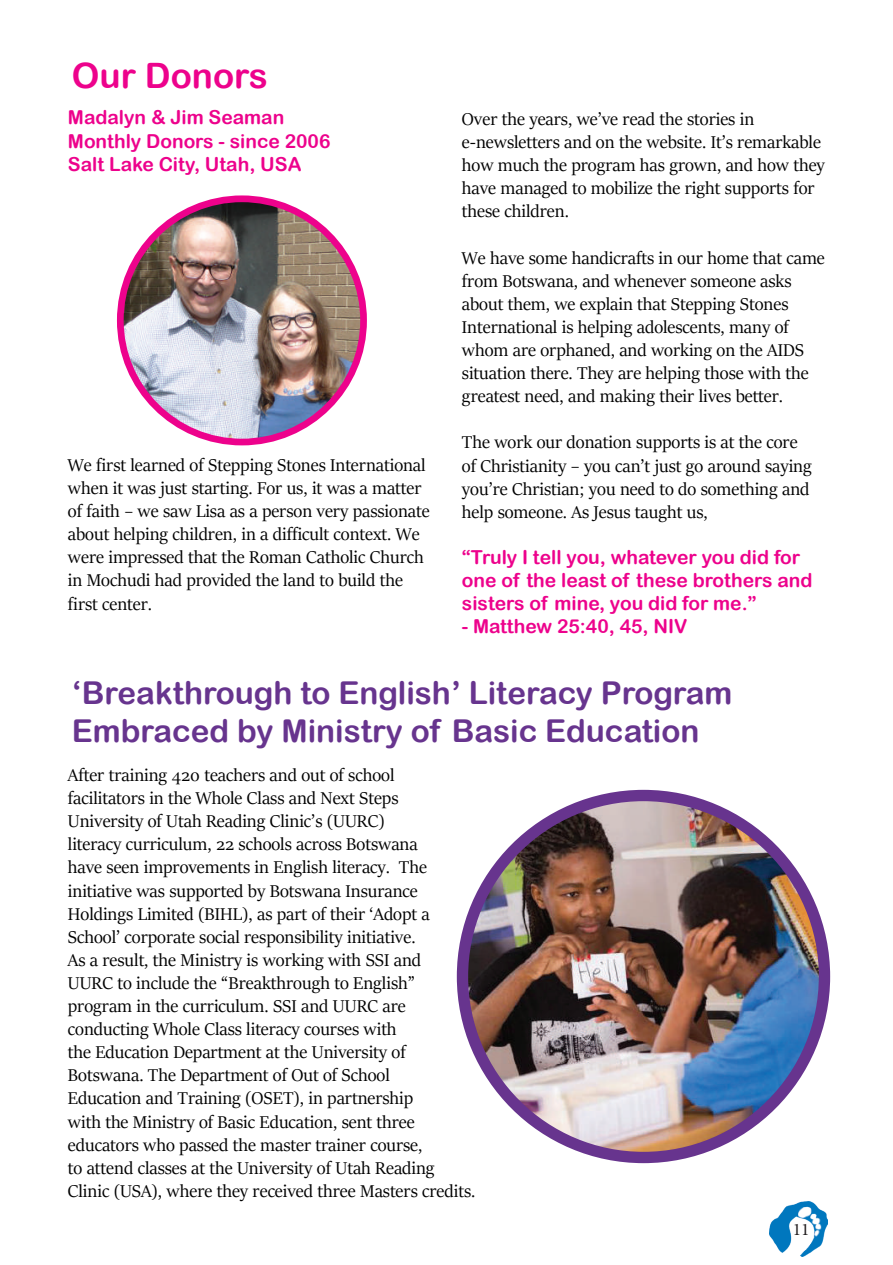
<style>
.page{position:relative;width:893px;height:1265px;background:#fff}
.page>*{position:absolute;margin:0;border:0;box-sizing:border-box;transform-origin:0 0}
.t1{font:35px "Arial Rounded MT Bold";color:#ed028c}
.t2{font:31.5px/37.8px "Arial Rounded MT Bold";color:#67348e}
.t3{font:19.25px/23.1px "Sitka Banner";color:#000}
.t4{font:19.25px/23.1px "Arial Rounded MT Bold";color:#ed028c}
.t5{font:17.5px "Minion Pro";color:#231f20}
</style>
<div class="page">
<img style="left:769px;top:1202px;width:58px;height:54px">
<img style="left:120px;top:199px;width:244px;height:243px;border-radius:122px">
<div style="left:117px;top:195px;width:250px;height:250px;border:7px solid #ed028c;border-radius:50%"></div>
<img style="left:462px;top:795px;width:362px;height:362px;border-radius:181px">
<div style="left:457px;top:790px;width:373px;height:373px;border:11px solid #67348e;border-radius:50%"></div>
<h1 class="t1" style="left:72px;top:55px;width:197px">Our Donors</h1>
<p class="t4" style="left:68px;top:106px;width:264px">Madalyn &amp; Jim Seaman<br>Monthly Donors - since 2006<br>Salt Lake City, Utah, USA</p>
<p class="t3" style="left:68px;top:453px;width:363px">We first learned of Stepping Stones International when it was just starting. For us, it was a matter of faith – we saw Lisa as a person very passionate about helping children, in a difficult context. We were impressed that the Roman Catholic Church in Mochudi had provided the land to build the first center.</p>
<p class="t3" style="left:462px;top:107px;width:364px">Over the years, we’ve read the stories in e-newsletters and on the website. It’s remarkable how much the program has grown, and how they have managed to mobilize the right supports for these children.</p>
<p class="t3" style="left:462px;top:245px;width:364px">We have some handicrafts in our home that came from Botswana, and whenever someone asks about them, we explain that Stepping Stones International is helping adolescents, many of whom are orphaned, and working on the AIDS situation there. They are helping those with the greatest need, and making their lives better.</p>
<p class="t3" style="left:462px;top:430px;width:351px">The work our donation supports is at the core of Christianity – you can’t just go around saying you’re Christian; you need to do something and help someone. As Jesus taught us,</p>
<p class="t4" style="left:462px;top:545px;width:352px">“Truly I tell you, whatever you did for one of the least of these brothers and sisters of mine, you did for me.”</p>
<p class="t4" style="left:462px;top:615px;width:227px">- Matthew 25:40, 45, NIV</p>
<h2 class="t2" style="left:72px;top:674px;width:662px">‘Breakthrough to English’ Literacy Program<br>Embraced by Ministry of Basic Education</h2>
<p class="t3" style="left:68px;top:763px;width:409px">After training 420 teachers and out of school facilitators in the Whole Class and Next Steps University of Utah Reading Clinic’s (UURC)<br>literacy curriculum, 22 schools across Botswana<br>have seen improvements in English literacy. The initiative was supported by Botswana Insurance Holdings Limited (BIHL), as part of their ‘Adopt a School’ corporate social responsibility initiative.<br>As a result, the Ministry is working with SSI and<br>UURC to include the “Breakthrough to English” program in the curriculum. SSI and UURC are conducting Whole Class literacy courses with<br>the Education Department at the University of Botswana. The Department of Out of School<br>Education and Training (OSET), in partnership<br>with the Ministry of Basic Education, sent three educators who passed the master trainer course,<br>to attend classes at the University of Utah Reading Clinic (USA), where they received three Masters credits.</p>
<p class="t5" style="left:793px;top:1217px;width:18px">11</p>
</div>
